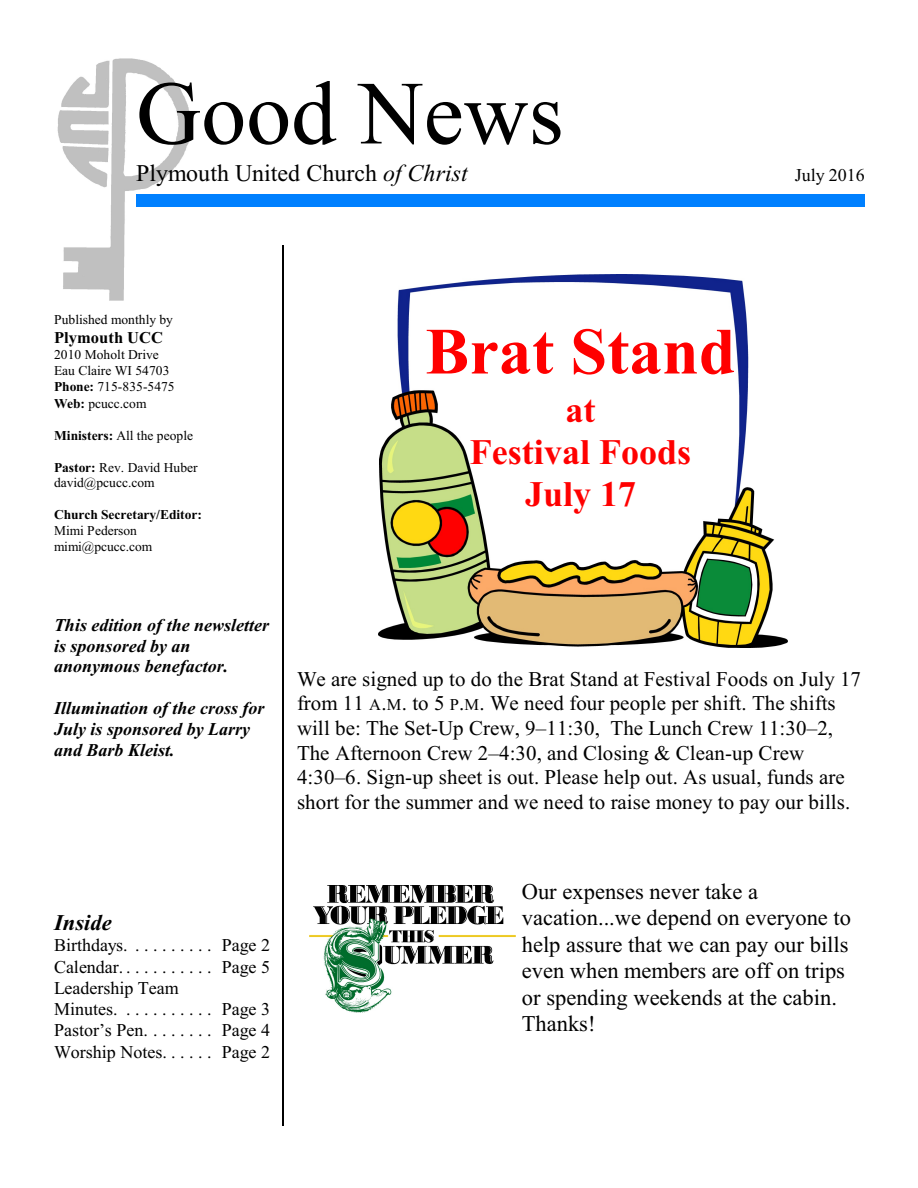
<style>
.page{position:relative;width:918px;height:1188px;background:#fff}
.page>*{position:absolute;margin:0;border:0;box-sizing:border-box;transform-origin:0 0}
.t1{font:90px "Times New Roman";color:#000}
.t2{font:700 66px "Times New Roman";color:#f00}
.t3{font:700 36px/42.2px "Times New Roman";color:#f00;text-align:center}
.t4{font:24px "Times New Roman";color:#000}
.t5{font:22.5px/26.4px "Times New Roman";color:#000}
.t6{font:italic 700 22.5px "Times New Roman";color:#000}
.t7{font:21px/24.6px "Times New Roman";color:#000}
.t8{font:18px/21.3px "Times New Roman";color:#000}
.t9{font:italic 700 18px/20.9px "Times New Roman";color:#000}
.t10{font:700 16.5px "Times New Roman";color:#000}
.t11{font:13.5px/16px "Times New Roman";color:#000}
.t12{font:700 13.5px "Times New Roman";color:#000}
.s1{font-style:italic}
.s2{font-weight:700}
.s3{font-size:16.5px}
</style>
<div class="page">
<hr style="left:282px;top:245px;width:1px;height:881px;background:#000">
<img style="left:57px;top:58px;width:134px;height:243px">
<div style="left:136px;top:194px;width:729px;height:13px;background:#0080ff"></div>
<img style="left:378px;top:274px;width:410px;height:373px">
<img style="left:309px;top:886px;width:206px;height:126px">
<h1 class="t1" style="left:136px;top:81px;width:429px">Good News</h1>
<p class="t4" style="left:136px;top:165px;width:333px">Plymouth United Church <span class="s1">of Christ</span></p>
<p class="t8" style="left:795px;top:166px;width:72px">July 2016</p>
<p class="t11" style="left:54px;top:313px;width:121px">Published monthly by</p>
<p class="t10" style="left:54px;top:332px;width:110px">Plymouth UCC</p>
<p class="t11" style="left:54px;top:348px;width:122px">2010 Moholt Drive<br>Eau Claire WI 54703<br><span class="s2">Phone:</span> 715-835-5475<br><span class="s2">Web:</span> pcucc.com</p>
<p class="t11" style="left:54px;top:428px;width:141px"><span class="s2">Ministers:</span> All the people</p>
<p class="t11" style="left:54px;top:460px;width:145px"><span class="s2">Pastor:</span> Rev. David Huber david@pcucc.com</p>
<p class="t12" style="left:54px;top:510px;width:149px">Church Secretary/Editor:</p>
<p class="t11" style="left:54px;top:524px;width:100px">Mimi Pederson mimi@pcucc.com</p>
<p class="t9" style="left:54px;top:616px;width:217px">This edition of the newsletter is sponsored by an anonymous benefactor.</p>
<p class="t9" style="left:54px;top:700px;width:212px">Illumination of the cross for<br>July is sponsored by Larry and Barb Kleist.</p>
<h2 class="t2" style="left:425px;top:329px;width:312px">Brat Stand</h2>
<h3 class="t3" style="left:470px;top:393px;width:223px">at<br>Festival Foods<br>July 17</h3>
<p class="t7" style="left:297px;top:668px;width:566px">We are signed up to do the Brat Stand at Festival Foods on July 17 from 11 <span class="s3">A</span>.<span class="s3">M</span>. to 5 <span class="s3">P</span>.<span class="s3">M</span>. We need four people per shift. The shifts will be: The Set-Up Crew, 9–11:30, The Lunch Crew 11:30–2, The Afternoon Crew 2–4:30, and Closing &amp; Clean-up Crew 4:30–6. Sign-up sheet is out. Please help out. As usual, funds are short for the summer and we need to raise money to pay our bills.</p>
<p class="t6" style="left:54px;top:914px;width:59px">Inside</p>
<p class="t8" style="left:54px;top:937px;width:218px">Birthdays. . . . . . . . . . Page 2<br>Calendar.. . . . . . . . . . Page 5<br>Leadership Team<br>Minutes. .......... Page 3<br>Pastor’s Pen. . . . . . . . Page 4<br>Worship Notes. . . . . . Page 2</p>
<p class="t5" style="left:522px;top:880px;width:331px">Our expenses never take a vacation...we depend on everyone to help assure that we can pay our bills even when members are off on trips or spending weekends at the cabin.<br>Thanks!</p>
</div>
